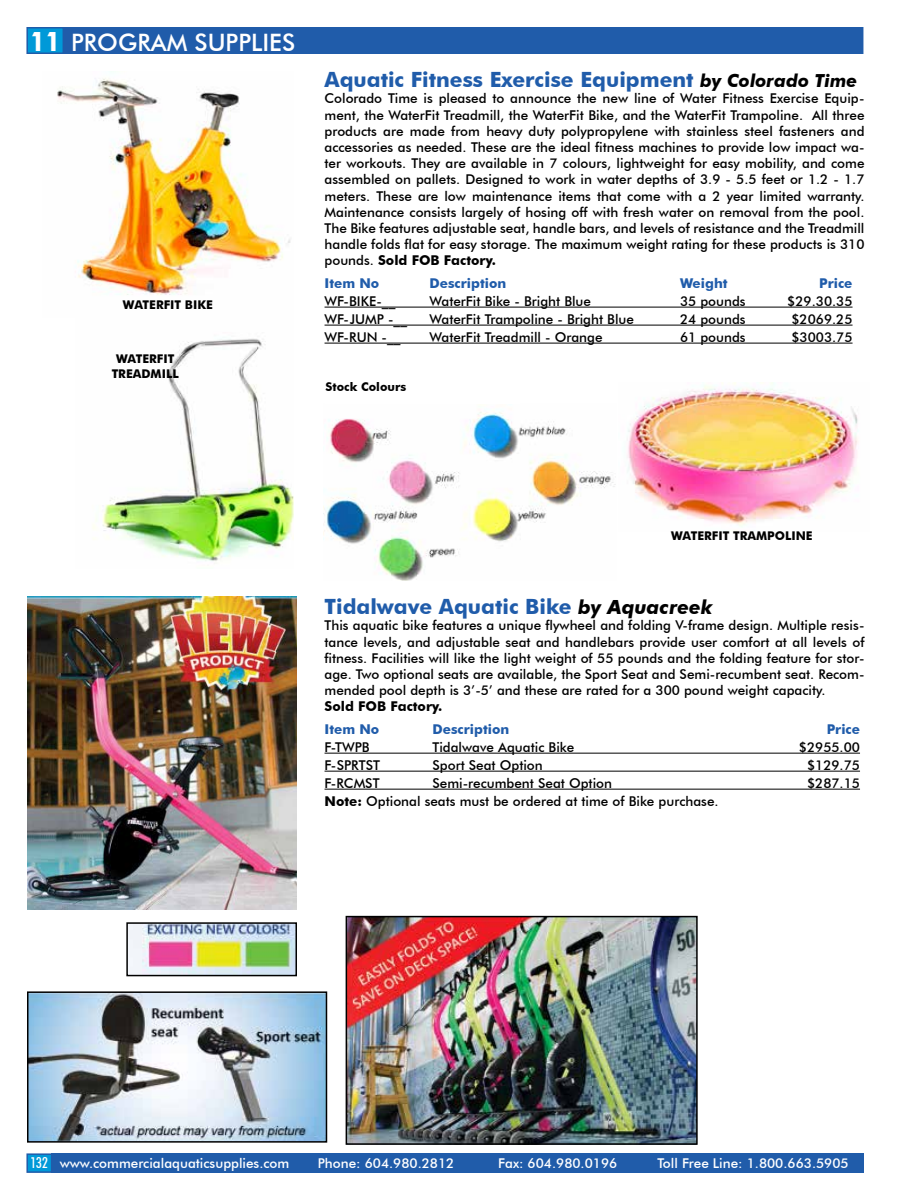
<style>
.page{position:relative;width:918px;height:1188px;background:#fff}
.page>*{position:absolute;margin:0;border:0;box-sizing:border-box;transform-origin:0 0}
.t1{font:700 27px "Futura BT";color:#fff;scale:.9 1}
.t2{font:500 24px "Futura BT";color:#fff}
.t3{font:700 21px "Futura BT";color:#205caa}
.t4{font:500 condensed 15px "Futura BT";color:#fff}
.t5{font:500 13.5px/16.2px "Futura BT";color:#000;text-align:justify}
.t6{font:500 13.5px "Futura BT";color:#fff}
.t7{font:700 13.5px "Futura BT";color:#205caa}
.t8{font:700 13.5px "Futura BT";color:#000}
.t9{font:700 12px/14.4px "Futura BT";color:#000;text-align:center}
.s1{font-style:italic;font-size:18px;color:#000}
.s2{font-weight:700}
.s3{font-style:italic;font-size:19.5px;color:#000}
</style>
<div class="page">
<div style="left:51px;top:1153px;width:812px;height:20px;background:#205caa"></div>
<div style="left:27px;top:28px;width:37px;height:25px;background:#0099d8"></div>
<div style="left:26px;top:27px;width:38px;height:27px;border:2px solid #205caa"></div>
<div style="left:26px;top:1153px;width:26px;height:20px;background:#0099d8;border:2px solid #205caa"></div>
<div style="left:63px;top:27px;width:800px;height:27px;background:#205caa"></div>
<img style="left:324px;top:412px;width:292px;height:169px">
<hr style="left:325px;top:307px;width:528px;height:1px;background:#000">
<hr style="left:325px;top:325px;width:528px;height:1px;background:#000">
<hr style="left:325px;top:343px;width:528px;height:1px;background:#000">
<img style="left:627px;top:382px;width:231px;height:144px">
<img style="left:57px;top:78px;width:234px;height:217px">
<img style="left:93px;top:338px;width:201px;height:223px">
<hr style="left:325px;top:753px;width:535px;height:1px;background:#000">
<hr style="left:325px;top:771px;width:535px;height:1px;background:#000">
<hr style="left:325px;top:789px;width:535px;height:1px;background:#000">
<img style="left:27px;top:596px;width:270px;height:313px">
<img style="left:129px;top:925px;width:165px;height:48px">
<div style="left:126px;top:922px;width:171px;height:54px;border:2px solid #000"></div>
<img style="left:30px;top:994px;width:294px;height:146px">
<div style="left:27px;top:991px;width:300px;height:152px;border:2px solid #000"></div>
<img style="left:349px;top:919px;width:346px;height:223px">
<div style="left:346px;top:916px;width:352px;height:229px;border:2px solid #000"></div>
<h1 class="t1" style="left:30px;top:25px;width:35px">11</h1>
<h2 class="t2" style="left:71px;top:28px;width:226px">PROGRAM SUPPLIES</h2>
<p class="t9" style="left:123px;top:298px;width:91px">WATERFIT BIKE</p>
<p class="t9" style="left:112px;top:352px;width:69px">WATERFIT<br>TREADMILL</p>
<h3 class="t3" style="left:325px;top:67px;width:534px">Aquatic Fitness Exercise Equipment <span class="s1">by Colorado Time</span></h3>
<p class="t5" style="left:325px;top:90px;width:542px">Colorado Time is pleased to announce the new line of Water Fitness Exercise Equip&shy;ment, the WaterFit Treadmill, the WaterFit Bike, and the WaterFit Trampoline. All three products are made from heavy duty polypropylene with stainless steel fasteners and accessories as needed. These are the ideal fitness machines to provide low impact wa&shy;ter workouts. They are available in 7 colours, lightweight for easy mobility, and come assembled on pallets. Designed to work in water depths of 3.9 - 5.5 feet or 1.2 - 1.7 meters. These are low maintenance items that come with a 2 year limited warranty.<br>Maintenance consists largely of hosing off with fresh water on removal from the pool.<br>The Bike features adjustable seat, handle bars, and levels of resistance and the Treadmill handle folds flat for easy storage. The maximum weight rating for these products is 310 pounds. <span class="s2">Sold FOB Factory.</span></p>
<p class="t7" style="left:325px;top:275px;width:56px">Item No</p>
<p class="t7" style="left:430px;top:275px;width:78px">Description</p>
<p class="t7" style="left:680px;top:275px;width:49px">Weight</p>
<p class="t7" style="left:819px;top:275px;width:35px">Price</p>
<p class="t5" style="left:325px;top:293px;width:72px">WF-BIKE-__</p>
<p class="t5" style="left:430px;top:293px;width:163px">WaterFit Bike - Bright Blue</p>
<p class="t5" style="left:680px;top:293px;width:67px">35 pounds</p>
<p class="t5" style="left:787px;top:293px;width:67px">$29.30.35</p>
<p class="t5" style="left:325px;top:311px;width:84px">WF-JUMP -__</p>
<p class="t5" style="left:430px;top:311px;width:206px">WaterFit Trampoline - Bright Blue</p>
<p class="t5" style="left:680px;top:311px;width:67px">24 pounds</p>
<p class="t5" style="left:791px;top:311px;width:63px">$2069.25</p>
<p class="t5" style="left:325px;top:329px;width:78px">WF-RUN -__</p>
<p class="t5" style="left:430px;top:329px;width:174px">WaterFit Treadmill - Orange</p>
<p class="t5" style="left:680px;top:329px;width:67px">61 pounds</p>
<p class="t5" style="left:791px;top:329px;width:63px">$3003.75</p>
<p class="t9" style="left:326px;top:380px;width:82px">Stock Colours</p>
<p class="t9" style="left:671px;top:529px;width:143px">WATERFIT TRAMPOLINE</p>
<h3 class="t3" style="left:325px;top:594px;width:389px">Tidalwave Aquatic Bike <span class="s3">by Aquacreek</span></h3>
<p class="t5" style="left:325px;top:617px;width:542px">This aquatic bike features a unique flywheel and folding V-frame design. Multiple resis&shy;tance levels, and adjustable seat and handlebars provide user comfort at all levels of fitness. Facilities will like the light weight of 55 pounds and the folding feature for stor&shy;age. Two optional seats are available, the Sport Seat and Semi-recumbent seat. Recom&shy;mended pool depth is 3’-5’ and these are rated for a 300 pound weight capacity.</p>
<p class="t8" style="left:325px;top:698px;width:119px">Sold FOB Factory.</p>
<p class="t7" style="left:325px;top:721px;width:56px">Item No</p>
<p class="t7" style="left:433px;top:721px;width:78px">Description</p>
<p class="t7" style="left:827px;top:721px;width:35px">Price</p>
<p class="t5" style="left:325px;top:739px;width:47px">F-TWPB</p>
<p class="t5" style="left:433px;top:739px;width:143px">Tidalwave Aquatic Bike</p>
<p class="t5" style="left:799px;top:739px;width:63px">$2955.00</p>
<p class="t5" style="left:325px;top:757px;width:57px">F-SPRTST</p>
<p class="t5" style="left:433px;top:757px;width:112px">Sport Seat Option</p>
<p class="t5" style="left:807px;top:757px;width:55px">$129.75</p>
<p class="t5" style="left:325px;top:775px;width:57px">F-RCMST</p>
<p class="t5" style="left:433px;top:775px;width:181px">Semi-recumbent Seat Option</p>
<p class="t5" style="left:807px;top:775px;width:55px">$287.15</p>
<p class="t5" style="left:325px;top:793px;width:396px"><span class="s2">Note:</span> Optional seats must be ordered at time of Bike purchase.</p>
<p class="t4" style="left:30px;top:1154px;width:19px">132</p>
<p class="t6" style="left:60px;top:1155px;width:231px">www.commercialaquaticsupplies.com</p>
<p class="t6" style="left:318px;top:1155px;width:138px">Phone: 604.980.2812</p>
<p class="t6" style="left:498px;top:1155px;width:121px">Fax: 604.980.0196</p>
<p class="t6" style="left:657px;top:1155px;width:193px">Toll Free Line: 1.800.663.5905</p>
</div>
